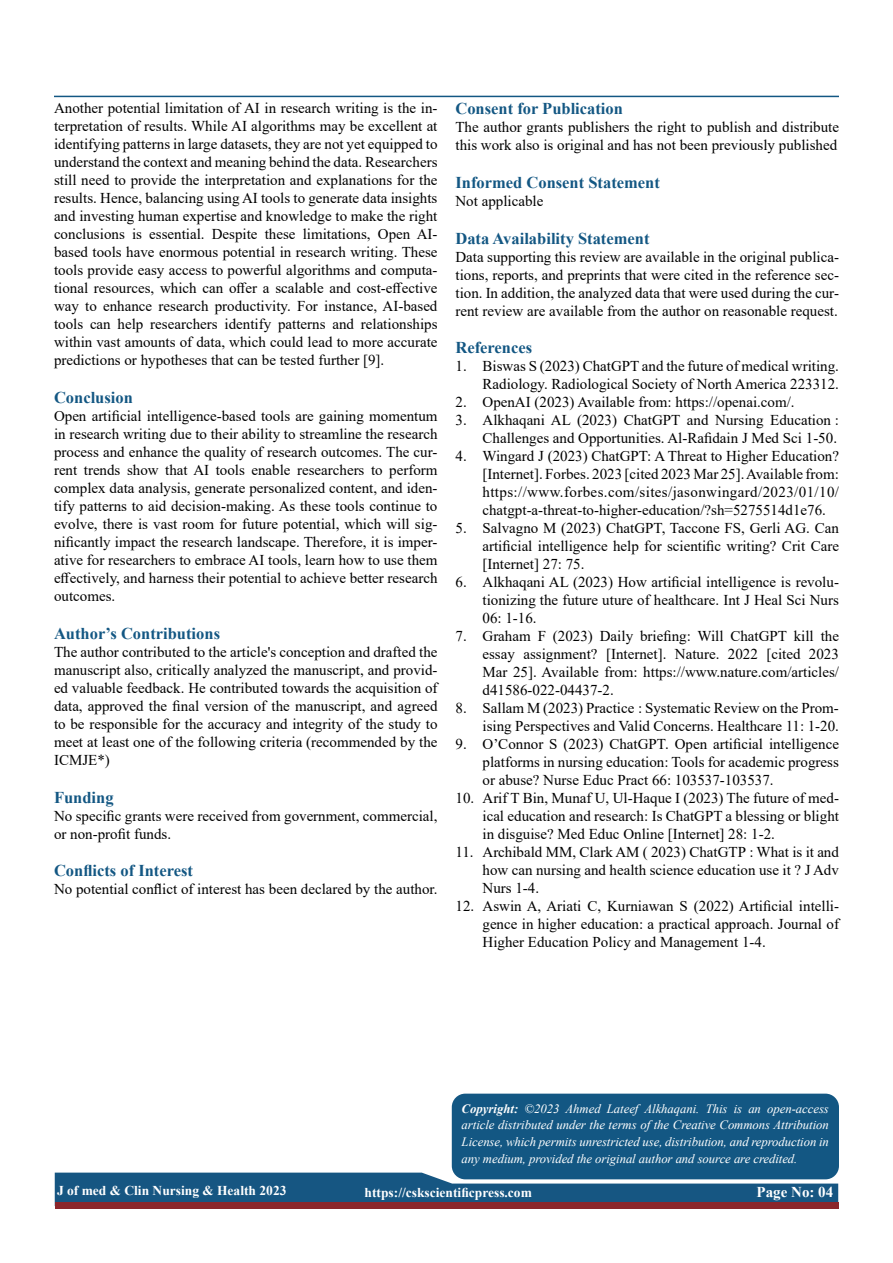
<style>
.page{position:relative;width:893px;height:1263px;background:#fff}
.page>*{position:absolute;margin:0;border:0;box-sizing:border-box;transform-origin:0 0}
.t1{font:700 16.5px "Times New Roman";color:#135783}
.t2{font:15px/18px "Times New Roman";color:#000;text-align:justify}
.t3{font:700 15px "Times New Roman";color:#fff}
.t4{font:700 13.5px "Times New Roman";color:#fff}
.t5{font:italic 12.75px/16.5px "Times New Roman";letter-spacing:-.005em;color:#fff;text-align:justify}
.s1{font-weight:700}
</style>
<div class="page">
<svg style="left:55px;top:1172px;width:783px;height:30px;background:#2d678e"></svg>
<div style="left:55px;top:1202px;width:783px;height:6px;background:#8b262b"></div>
<hr style="left:54px;top:96px;width:785px;height:1px;background:#135783">
<div style="left:452px;top:1094px;width:387px;height:85px;background:#135783;border-radius:14px"></div>
<p class="t2" style="left:54px;top:99px;width:385px">Another potential limitation of AI in research writing is the in&shy;terpretation of results. While AI algorithms may be excellent at identifying patterns in large datasets, they are not yet equipped to understand the context and meaning behind the data. Researchers still need to provide the interpretation and explanations for the results. Hence, balancing using AI tools to generate data insights and investing human expertise and knowledge to make the right conclusions is essential. Despite these limitations, Open AI&shy;based tools have enormous potential in research writing. These tools provide easy access to powerful algorithms and computa&shy;tional resources, which can offer a scalable and cost-effective way to enhance research productivity. For instance, AI-based tools can help researchers identify patterns and relationships within vast amounts of data, which could lead to more accurate predictions or hypotheses that can be tested further [9].</p>
<p class="t1" style="left:54px;top:385px;width:80px">Conclusion</p>
<p class="t2" style="left:54px;top:406px;width:385px">Open artificial intelligence-based tools are gaining momentum in research writing due to their ability to streamline the research process and enhance the quality of research outcomes. The cur&shy;rent trends show that AI tools enable researchers to perform complex data analysis, generate personalized content, and iden&shy;tify patterns to aid decision-making. As these tools continue to evolve, there is vast room for future potential, which will sig&shy;nificantly impact the research landscape. Therefore, it is imper&shy;ative for researchers to embrace AI tools, learn how to use them effectively, and harness their potential to achieve better research outcomes.</p>
<p class="t1" style="left:54px;top:621px;width:168px">Author’s Contributions</p>
<p class="t2" style="left:54px;top:642px;width:385px">The author contributed to the article's conception and drafted the manuscript also, critically analyzed the manuscript, and provid&shy;ed valuable feedback. He contributed towards the acquisition of data, approved the final version of the manuscript, and agreed to be responsible for the accuracy and integrity of the study to meet at least one of the following criteria (recommended by the ICMJE*)</p>
<p class="t1" style="left:54px;top:785px;width:61px">Funding</p>
<p class="t2" style="left:54px;top:806px;width:385px">No specific grants were received from government, commercial, or non-profit funds.</p>
<p class="t1" style="left:54px;top:859px;width:141px">Conflicts of Interest</p>
<p class="t2" style="left:54px;top:880px;width:385px">No potential conflict of interest has been declared by the author.</p>
<p class="t1" style="left:455px;top:96px;width:169px">Consent for Publication</p>
<p class="t2" style="left:455px;top:117px;width:385px">The author grants publishers the right to publish and distribute this work also is original and has not been previously published</p>
<p class="t1" style="left:455px;top:170px;width:206px">Informed Consent Statement</p>
<p class="t2" style="left:455px;top:191px;width:89px">Not applicable</p>
<p class="t1" style="left:455px;top:226px;width:196px">Data Availability Statement</p>
<p class="t2" style="left:455px;top:247px;width:385px">Data supporting this review are available in the original publica&shy;tions, reports, and preprints that were cited in the reference sec&shy;tion. In addition, the analyzed data that were used during the cur&shy;rent review are available from the author on reasonable request.</p>
<p class="t1" style="left:455px;top:336px;width:78px">References</p>
<p class="t2" style="left:455px;top:357px;width:385px;text-align:right">1. Biswas S (2023) ChatGPT and the future of medical writing.<br>Radiology. Radiological Society of North America 223312.</p>
<p class="t2" style="left:455px;top:393px;width:341px">2. OpenAI (2023) Available from: https://openai.com/.</p>
<p class="t2" style="left:455px;top:411px;width:385px;text-align:right">3. Alkhaqani AL (2023) ChatGPT and Nursing Education :<br>Challenges and Opportunities. Al-Rafidain J Med Sci 1-50.</p>
<p class="t2" style="left:482px;top:447px;width:358px;text-indent:-27px">4. Wingard J (2023) ChatGPT: A Threat to Higher Education? [Internet]. Forbes. 2023 [cited 2023 Mar 25]. Available from: https://www.forbes.com/sites/jasonwingard/2023/01/10/ chatgpt-a-threat-to-higher-education/?sh=5275514d1e76.</p>
<p class="t2" style="left:482px;top:519px;width:358px;text-indent:-27px">5. Salvagno M (2023) ChatGPT, Taccone FS, Gerli AG. Can artificial intelligence help for scientific writing? Crit Care [Internet] 27: 75.</p>
<p class="t2" style="left:482px;top:573px;width:358px;text-indent:-27px">6. Alkhaqani AL (2023) How artificial intelligence is revolu&shy;tionizing the future uture of healthcare. Int J Heal Sci Nurs 06: 1-16.</p>
<p class="t2" style="left:482px;top:627px;width:358px;text-indent:-27px">7. Graham F (2023) Daily briefing: Will ChatGPT kill the essay assignment? [Internet]. Nature. 2022 [cited 2023<br>Mar 25]. Available from: https://www.nature.com/articles/ d41586-022-04437-2.</p>
<p class="t2" style="left:455px;top:699px;width:385px;text-align:right">8. Sallam M (2023) Practice : Systematic Review on the Prom&shy;ising Perspectives and Valid Concerns. Healthcare 11: 1-20.</p>
<p class="t2" style="left:482px;top:735px;width:358px;text-indent:-27px">9. O’Connor S (2023) ChatGPT. Open artificial intelligence platforms in nursing education: Tools for academic progress or abuse? Nurse Educ Pract 66: 103537-103537.</p>
<p class="t2" style="left:482px;top:789px;width:358px;text-indent:-27px">10. Arif T Bin, Munaf U, Ul-Haque I (2023) The future of med&shy;ical education and research: Is ChatGPT a blessing or blight in disguise? Med Educ Online [Internet] 28: 1-2.</p>
<p class="t2" style="left:482px;top:843px;width:358px;text-indent:-27px">11. Archibald MM, Clark AM ( 2023) ChatGTP : What is it and how can nursing and health science education use it ? J Adv Nurs 1-4.</p>
<p class="t2" style="left:482px;top:897px;width:358px;text-indent:-27px">12. Aswin A, Ariati C, Kurniawan S (2022) Artificial intelli&shy;gence in higher education: a practical approach. Journal of Higher Education Policy and Management 1-4.</p>
<p class="t5" style="left:462px;top:1100px;width:369px"><span class="s1">Copyright:</span> ©2023 Ahmed Lateef Alkhaqani. This is an open-access article distributed under the terms of the Creative Commons Attribution License, which permits unrestricted use, distribution, and reproduction in any medium, provided the original author and source are credited.</p>
<p class="t4" style="left:57px;top:1181px;width:231px">J of med &amp; Clin Nursing &amp; Health 2023</p>
<p class="t3" style="left:757px;top:1181px;width:78px">Page No: 04</p>
<p class="t4" style="left:365px;top:1182px;width:169px">https://cskscientificpress.com</p>
</div>
